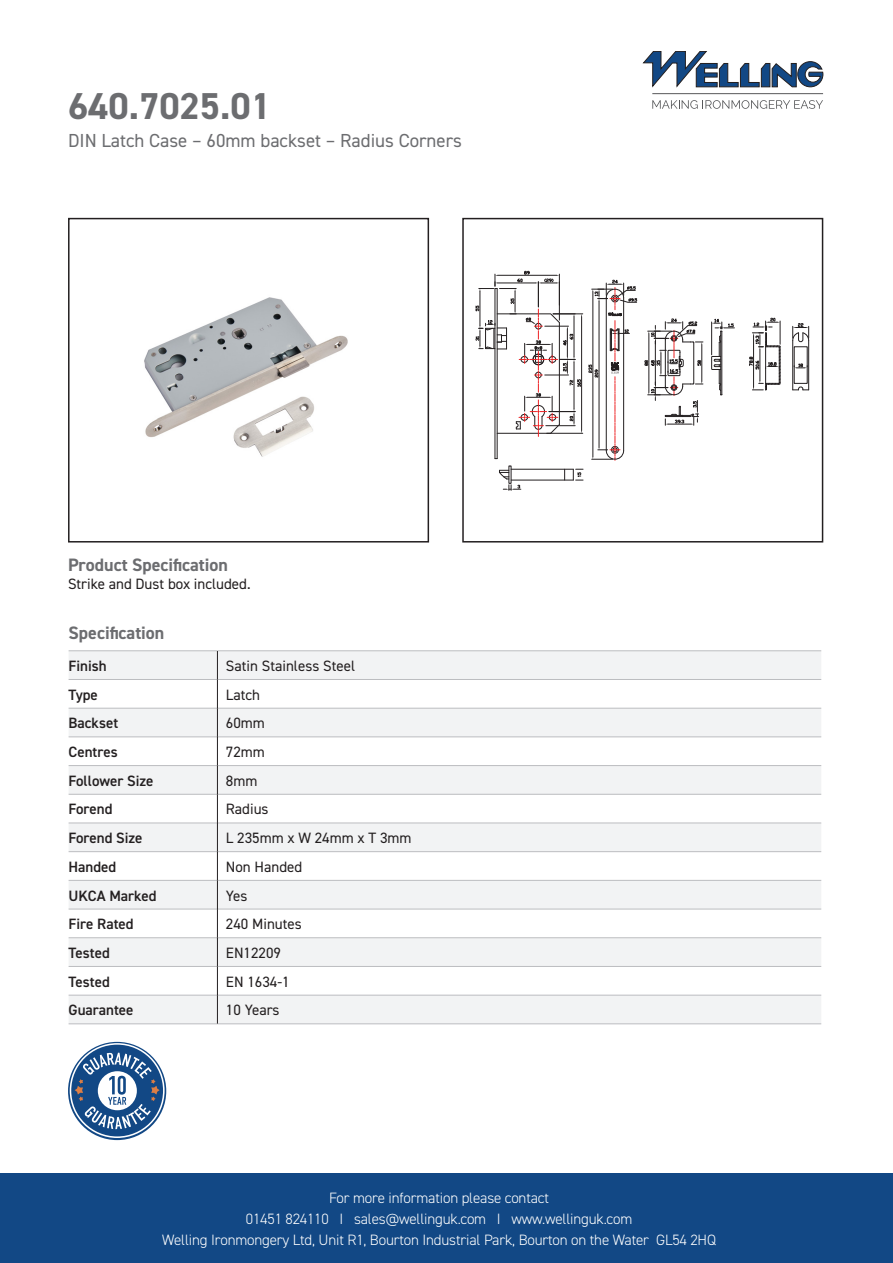
<style>
.page{position:relative;width:893px;height:1263px;background:#fff}
.page>*{position:absolute;margin:0;border:0;box-sizing:border-box;transform-origin:0 0}
.t1{font:700 37.5px "DIN2014";color:#6c6d70}
.t2{font:18.9px "DIN2014";color:#6c6d70}
.t3{font:700 18px "DIN2014";color:#6c6d70}
.t4{font:300 15px/21px "DIN2014";letter-spacing:-.01em;color:#fff;text-align:center}
.t5{font:15px "DIN2014";color:#231f20}
.t6{font:600 15px "DIN2014";color:#231f20}
</style>
<div class="page">
<div style="left:0;top:1174px;width:893px;height:89px;background:#124885"></div>
<div style="left:68px;top:218px;width:361px;height:324px;border:2px solid #231f20"></div>
<div style="left:462px;top:218px;width:361px;height:324px;border:2px solid #231f20"></div>
<hr style="left:652px;top:93px;width:171px;height:1px;background:#57585a">
<svg style="left:652px;top:100px;width:171px;height:9px"></svg>
<svg style="left:643px;top:51px;width:180px;height:37px"></svg>
<svg style="left:69px;top:651px;width:752px;height:372px;fill:#f2f3f4"></svg>
<hr style="left:69px;top:650px;width:148px;height:1px;background:#bcbdc0">
<hr style="left:217px;top:650px;width:604px;height:1px;background:#bcbdc0">
<hr style="left:69px;top:679px;width:148px;height:1px;background:#bcbdc0">
<hr style="left:218px;top:679px;width:603px;height:1px;background:#bcbdc0">
<hr style="left:69px;top:708px;width:148px;height:1px;background:#bcbdc0">
<hr style="left:218px;top:708px;width:603px;height:1px;background:#bcbdc0">
<hr style="left:69px;top:737px;width:148px;height:1px;background:#bcbdc0">
<hr style="left:218px;top:737px;width:603px;height:1px;background:#bcbdc0">
<hr style="left:69px;top:765px;width:148px;height:1px;background:#bcbdc0">
<hr style="left:218px;top:765px;width:603px;height:1px;background:#bcbdc0">
<hr style="left:69px;top:794px;width:148px;height:1px;background:#bcbdc0">
<hr style="left:218px;top:794px;width:603px;height:1px;background:#bcbdc0">
<hr style="left:69px;top:823px;width:148px;height:1px;background:#bcbdc0">
<hr style="left:218px;top:823px;width:603px;height:1px;background:#bcbdc0">
<hr style="left:69px;top:851px;width:148px;height:1px;background:#bcbdc0">
<hr style="left:218px;top:851px;width:603px;height:1px;background:#bcbdc0">
<hr style="left:69px;top:880px;width:148px;height:1px;background:#bcbdc0">
<hr style="left:218px;top:880px;width:603px;height:1px;background:#bcbdc0">
<hr style="left:69px;top:909px;width:148px;height:1px;background:#bcbdc0">
<hr style="left:218px;top:909px;width:603px;height:1px;background:#bcbdc0">
<hr style="left:69px;top:937px;width:148px;height:1px;background:#bcbdc0">
<hr style="left:218px;top:937px;width:603px;height:1px;background:#bcbdc0">
<hr style="left:69px;top:966px;width:148px;height:1px;background:#bcbdc0">
<hr style="left:218px;top:966px;width:603px;height:1px;background:#bcbdc0">
<hr style="left:69px;top:995px;width:148px;height:1px;background:#bcbdc0">
<hr style="left:218px;top:995px;width:603px;height:1px;background:#bcbdc0">
<hr style="left:69px;top:1023px;width:148px;height:1px;background:#bcbdc0">
<hr style="left:217px;top:1023px;width:604px;height:1px;background:#bcbdc0">
<svg style="left:217px;top:651px;width:1px;height:372px"></svg>
<img style="left:144px;top:297px;width:204px;height:160px">
<hr style="left:511px;top:480px;width:62px;height:1px;background:#231f20">
<hr style="left:511px;top:469px;width:62px;height:1px;background:#231f20">
<svg style="left:573px;top:469px;width:10px;height:12px"></svg>
<svg style="left:499px;top:466px;width:22px;height:24px"></svg>
<hr style="left:495px;top:288px;width:1px;height:171px;background:#231f20">
<hr style="left:497px;top:288px;width:1px;height:171px;background:#231f20">
<hr style="left:553px;top:314px;width:30px;height:1px;background:#231f20">
<hr style="left:547px;top:433px;width:36px;height:1px;background:#231f20">
<svg style="left:475px;top:271px;width:107px;height:165px"></svg>
<hr style="left:808px;top:340px;width:1px;height:50px;background:#231f20">
<hr style="left:792px;top:340px;width:1px;height:50px;background:#231f20">
<div style="left:794px;top:346px;width:13px;height:38px;border:1px solid #231f20"></div>
<svg style="left:792px;top:323px;width:17px;height:19px"></svg>
<svg style="left:794px;top:363px;width:14px;height:6px"></svg>
<svg style="left:749px;top:318px;width:32px;height:73px"></svg>
<svg style="left:793px;top:386px;width:16px;height:5px"></svg>
<svg style="left:589px;top:280px;width:48px;height:181px"></svg>
<svg style="left:711px;top:318px;width:23px;height:77px"></svg>
<svg style="left:645px;top:318px;width:58px;height:107px"></svg>
<svg style="left:68px;top:1042px;width:98px;height:98px"></svg>
<svg style="left:75px;top:1053px;width:85px;height:76px"></svg>
<div style="left:70px;top:1043px;width:95px;height:95px;border:2px solid #fff;border-radius:50%"></div>
<p class="t1" style="left:68px;top:81px;width:204px">640.7025.01</p>
<p class="t2" style="left:68px;top:128px;width:395px">DIN Latch Case – 60mm backset – Radius Corners</p>
<p class="t3" style="left:68px;top:553px;width:161px">Product Specification</p>
<p class="t5" style="left:68px;top:574px;width:184px">Strike and Dust box included.</p>
<p class="t3" style="left:69px;top:621px;width:97px">Specification</p>
<p class="t6" style="left:69px;top:656px;width:40px">Finish</p>
<p class="t5" style="left:226px;top:656px;width:131px">Satin Stainless Steel</p>
<p class="t6" style="left:69px;top:684px;width:31px">Type</p>
<p class="t5" style="left:226px;top:685px;width:36px">Latch</p>
<p class="t6" style="left:69px;top:713px;width:51px">Backset</p>
<p class="t5" style="left:226px;top:714px;width:41px">60mm</p>
<p class="t6" style="left:69px;top:742px;width:51px">Centres</p>
<p class="t5" style="left:226px;top:742px;width:41px">72mm</p>
<p class="t6" style="left:69px;top:771px;width:86px">Follower Size</p>
<p class="t5" style="left:226px;top:771px;width:33px">8mm</p>
<p class="t6" style="left:69px;top:799px;width:45px">Forend</p>
<p class="t5" style="left:226px;top:800px;width:44px">Radius</p>
<p class="t6" style="left:69px;top:828px;width:76px">Forend Size</p>
<p class="t5" style="left:226px;top:829px;width:187px">L 235mm x W 24mm x T 3mm</p>
<p class="t6" style="left:69px;top:857px;width:49px">Handed</p>
<p class="t5" style="left:226px;top:857px;width:78px">Non Handed</p>
<p class="t6" style="left:69px;top:885px;width:90px">UKCA Marked</p>
<p class="t5" style="left:226px;top:886px;width:23px">Yes</p>
<p class="t6" style="left:69px;top:914px;width:67px">Fire Rated</p>
<p class="t5" style="left:226px;top:915px;width:77px">240 Minutes</p>
<p class="t6" style="left:69px;top:943px;width:43px">Tested</p>
<p class="t5" style="left:226px;top:943px;width:57px">EN12209</p>
<p class="t6" style="left:69px;top:971px;width:43px">Tested</p>
<p class="t5" style="left:226px;top:972px;width:65px">EN 1634-1</p>
<p class="t6" style="left:69px;top:1000px;width:66px">Guarantee</p>
<p class="t5" style="left:226px;top:1001px;width:55px">10 Years</p>
<p class="t4" style="left:162px;top:1187px;width:555px">For more information please contact<br>01451 824110 I sales@wellinguk.com I www.wellinguk.com<br>Welling Ironmongery Ltd, Unit R1, Bourton Industrial Park, Bourton on the Water GL54 2HQ</p>
</div>
